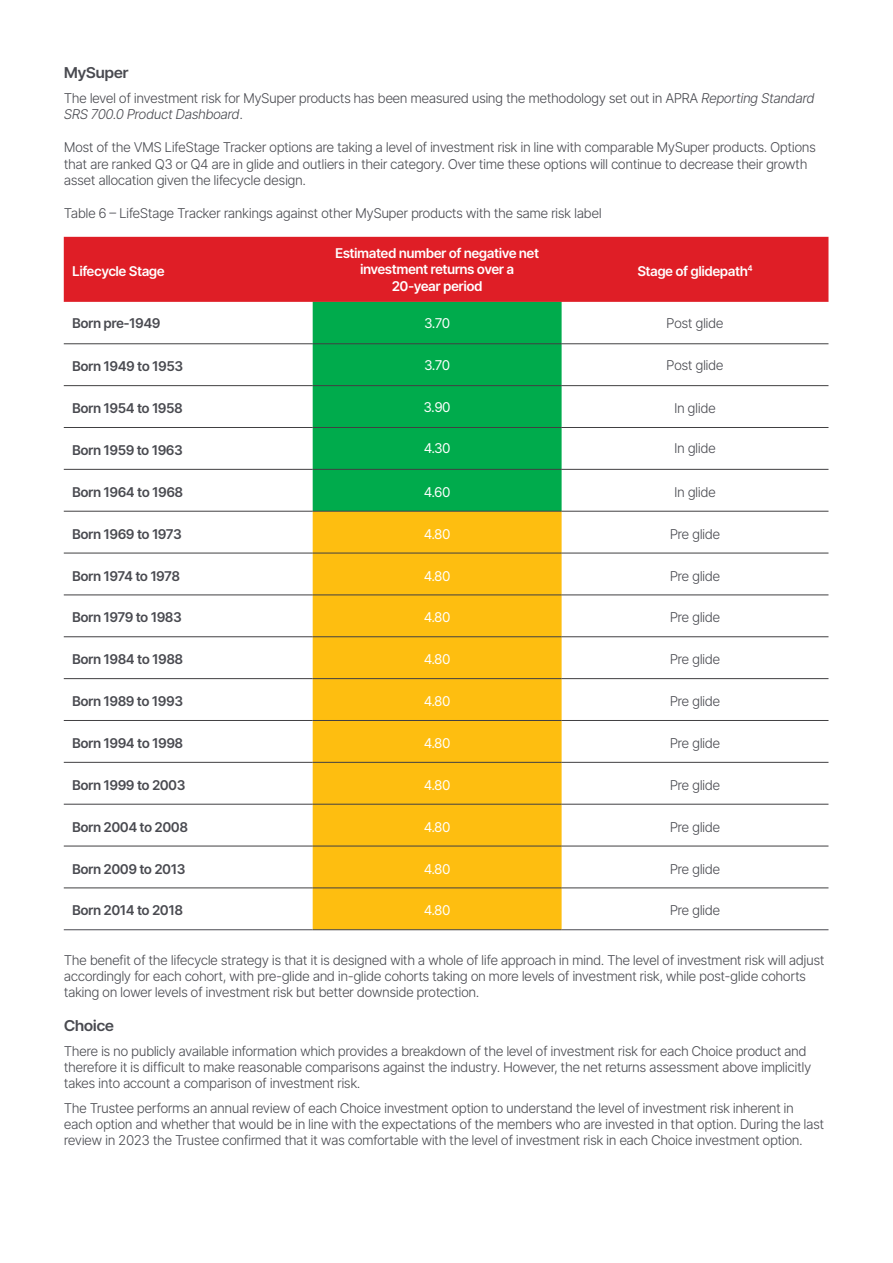
<style>
.page{position:relative;width:893px;height:1263px;background:#fff}
.page>*{position:absolute;margin:0;border:0;box-sizing:border-box;transform-origin:0 0}
.t1{font:600 15px "Inter";letter-spacing:-.04em;color:#494a50;scale:1.05 1}
.t2{font:300 13.5px/16.2px "Inter";letter-spacing:-.04em;color:#494a50}
.t3{font:600 13.5px "Inter";letter-spacing:-.04em;color:#494a50}
.t4{font:600 13.5px/16.2px "Inter";letter-spacing:-.04em;color:#fff;text-align:center}
.t5{font:13.5px "Inter";letter-spacing:-.04em;color:#fff}
.s1{font-style:italic}
</style>
<div class="page">
<div style="left:64px;top:237px;width:764px;height:65px;background:#df1e26"></div>
<svg style="left:64px;top:302px;width:764px;height:627px"></svg>
<div style="left:313px;top:302px;width:249px;height:209px;background:#00ab4c"></div>
<div style="left:313px;top:512px;width:249px;height:417px;background:#febe10"></div>
<hr style="left:64px;top:929px;width:249px;height:1px;background:#494a50">
<hr style="left:562px;top:929px;width:266px;height:1px;background:#494a50">
<hr style="left:64px;top:343px;width:249px;height:1px;background:#414042">
<hr style="left:64px;top:385px;width:249px;height:1px;background:#414042">
<hr style="left:64px;top:427px;width:249px;height:1px;background:#414042">
<hr style="left:64px;top:469px;width:249px;height:1px;background:#414042">
<hr style="left:64px;top:511px;width:249px;height:1px;background:#414042">
<hr style="left:64px;top:553px;width:249px;height:1px;background:#414042">
<hr style="left:64px;top:595px;width:249px;height:1px;background:#414042">
<hr style="left:64px;top:636px;width:249px;height:1px;background:#414042">
<hr style="left:64px;top:678px;width:249px;height:1px;background:#414042">
<hr style="left:64px;top:720px;width:249px;height:1px;background:#414042">
<hr style="left:64px;top:762px;width:249px;height:1px;background:#414042">
<hr style="left:64px;top:804px;width:249px;height:1px;background:#414042">
<hr style="left:64px;top:846px;width:249px;height:1px;background:#414042">
<hr style="left:64px;top:888px;width:249px;height:1px;background:#414042">
<hr style="left:313px;top:343px;width:249px;height:1px;background:#414042">
<hr style="left:562px;top:343px;width:266px;height:1px;background:#414042">
<hr style="left:313px;top:385px;width:249px;height:1px;background:#414042">
<hr style="left:562px;top:385px;width:266px;height:1px;background:#414042">
<hr style="left:313px;top:427px;width:249px;height:1px;background:#414042">
<hr style="left:562px;top:427px;width:266px;height:1px;background:#414042">
<hr style="left:313px;top:469px;width:249px;height:1px;background:#414042">
<hr style="left:562px;top:469px;width:266px;height:1px;background:#414042">
<hr style="left:313px;top:511px;width:249px;height:1px;background:#414042">
<hr style="left:562px;top:511px;width:266px;height:1px;background:#414042">
<hr style="left:313px;top:553px;width:249px;height:1px;background:#414042">
<hr style="left:562px;top:553px;width:266px;height:1px;background:#414042">
<hr style="left:313px;top:595px;width:249px;height:1px;background:#414042">
<hr style="left:562px;top:595px;width:266px;height:1px;background:#414042">
<hr style="left:313px;top:636px;width:249px;height:1px;background:#414042">
<hr style="left:562px;top:636px;width:266px;height:1px;background:#414042">
<hr style="left:313px;top:678px;width:249px;height:1px;background:#414042">
<hr style="left:562px;top:678px;width:266px;height:1px;background:#414042">
<hr style="left:313px;top:720px;width:249px;height:1px;background:#414042">
<hr style="left:562px;top:720px;width:266px;height:1px;background:#414042">
<hr style="left:313px;top:762px;width:249px;height:1px;background:#414042">
<hr style="left:562px;top:762px;width:266px;height:1px;background:#414042">
<hr style="left:313px;top:804px;width:249px;height:1px;background:#414042">
<hr style="left:562px;top:804px;width:266px;height:1px;background:#414042">
<hr style="left:313px;top:846px;width:249px;height:1px;background:#414042">
<hr style="left:562px;top:846px;width:266px;height:1px;background:#414042">
<hr style="left:313px;top:888px;width:249px;height:1px;background:#414042">
<hr style="left:562px;top:888px;width:266px;height:1px;background:#414042">
<hr style="left:313px;top:929px;width:249px;height:1px;background:#414042">
<p class="t1" style="left:64px;top:62px;width:63px">MySuper</p>
<p class="t2" style="left:64px;top:90px;width:752px">The level of investment risk for MySuper products has been measured using the methodology set out in APRA <span class="s1">Reporting Standard<br>SRS 700.0 Product Dashboard</span>.</p>
<p class="t2" style="left:64px;top:139px;width:754px">Most of the VMS LifeStage Tracker options are taking a level of investment risk in line with comparable MySuper products. Options that are ranked Q3 or Q4 are in glide and outliers in their category. Over time these options will continue to decrease their growth asset allocation given the lifecycle design.</p>
<p class="t2" style="left:64px;top:205px;width:539px">Table 6 – LifeStage Tracker rankings against other MySuper products with the same risk label</p>
<p class="t4" style="left:72px;top:263px;width:94px">Lifecycle Stage</p>
<p class="t4" style="left:335px;top:245px;width:206px">Estimated number of negative net investment returns over a<br>20-year period</p>
<p class="t4" style="left:637px;top:263px;width:117px">Stage of glidepath<sup>4</sup></p>
<p class="t3" style="left:72px;top:313px;width:90px">Born pre-1949</p>
<p class="t5" style="left:424px;top:313px;width:28px">3.70</p>
<p class="t2" style="left:666px;top:315px;width:59px">Post glide</p>
<p class="t3" style="left:72px;top:356px;width:112px">Born 1949 to 1953</p>
<p class="t5" style="left:424px;top:355px;width:28px">3.70</p>
<p class="t2" style="left:666px;top:357px;width:59px">Post glide</p>
<p class="t3" style="left:72px;top:398px;width:112px">Born 1954 to 1958</p>
<p class="t5" style="left:424px;top:397px;width:29px">3.90</p>
<p class="t2" style="left:674px;top:400px;width:43px">In glide</p>
<p class="t3" style="left:72px;top:440px;width:112px">Born 1959 to 1963</p>
<p class="t5" style="left:424px;top:439px;width:28px">4.30</p>
<p class="t2" style="left:674px;top:440px;width:43px">In glide</p>
<p class="t3" style="left:72px;top:482px;width:113px">Born 1964 to 1968</p>
<p class="t5" style="left:424px;top:482px;width:28px">4.60</p>
<p class="t2" style="left:674px;top:484px;width:43px">In glide</p>
<p class="t3" style="left:72px;top:524px;width:111px">Born 1969 to 1973</p>
<p class="t5" style="left:424px;top:524px;width:28px">4.80</p>
<p class="t2" style="left:670px;top:525px;width:52px">Pre glide</p>
<p class="t3" style="left:72px;top:566px;width:109px">Born 1974 to 1978</p>
<p class="t5" style="left:424px;top:566px;width:28px">4.80</p>
<p class="t2" style="left:670px;top:567px;width:52px">Pre glide</p>
<p class="t3" style="left:72px;top:608px;width:111px">Born 1979 to 1983</p>
<p class="t5" style="left:424px;top:608px;width:28px">4.80</p>
<p class="t2" style="left:670px;top:609px;width:52px">Pre glide</p>
<p class="t3" style="left:72px;top:649px;width:112px">Born 1984 to 1988</p>
<p class="t5" style="left:424px;top:649px;width:28px">4.80</p>
<p class="t2" style="left:670px;top:651px;width:52px">Pre glide</p>
<p class="t3" style="left:72px;top:691px;width:112px">Born 1989 to 1993</p>
<p class="t5" style="left:424px;top:691px;width:28px">4.80</p>
<p class="t2" style="left:670px;top:693px;width:52px">Pre glide</p>
<p class="t3" style="left:72px;top:733px;width:113px">Born 1994 to 1998</p>
<p class="t5" style="left:424px;top:733px;width:28px">4.80</p>
<p class="t2" style="left:670px;top:735px;width:52px">Pre glide</p>
<p class="t3" style="left:72px;top:775px;width:115px">Born 1999 to 2003</p>
<p class="t5" style="left:424px;top:775px;width:28px">4.80</p>
<p class="t2" style="left:670px;top:777px;width:52px">Pre glide</p>
<p class="t3" style="left:72px;top:817px;width:117px">Born 2004 to 2008</p>
<p class="t5" style="left:424px;top:817px;width:28px">4.80</p>
<p class="t2" style="left:670px;top:818px;width:52px">Pre glide</p>
<p class="t3" style="left:72px;top:859px;width:115px">Born 2009 to 2013</p>
<p class="t5" style="left:424px;top:859px;width:28px">4.80</p>
<p class="t2" style="left:670px;top:860px;width:52px">Pre glide</p>
<p class="t3" style="left:72px;top:901px;width:112px">Born 2014 to 2018</p>
<p class="t5" style="left:424px;top:901px;width:28px">4.80</p>
<p class="t2" style="left:670px;top:902px;width:52px">Pre glide</p>
<p class="t2" style="left:64px;top:952px;width:762px">The benefit of the lifecycle strategy is that it is designed with a whole of life approach in mind. The level of investment risk will adjust accordingly for each cohort, with pre-glide and in-glide cohorts taking on more levels of investment risk, while post-glide cohorts taking on lower levels of investment risk but better downside protection.</p>
<p class="t1" style="left:64px;top:1015px;width:50px">Choice</p>
<p class="t2" style="left:64px;top:1042px;width:749px">There is no publicly available information which provides a breakdown of the level of investment risk for each Choice product and therefore it is difficult to make reasonable comparisons against the industry. However, the net returns assessment above implicitly takes into account a comparison of investment risk.</p>
<p class="t2" style="left:64px;top:1100px;width:762px">The Trustee performs an annual review of each Choice investment option to understand the level of investment risk inherent in each option and whether that would be in line with the expectations of the members who are invested in that option. During the last review in 2023 the Trustee confirmed that it was comfortable with the level of investment risk in each Choice investment option.</p>
</div>
